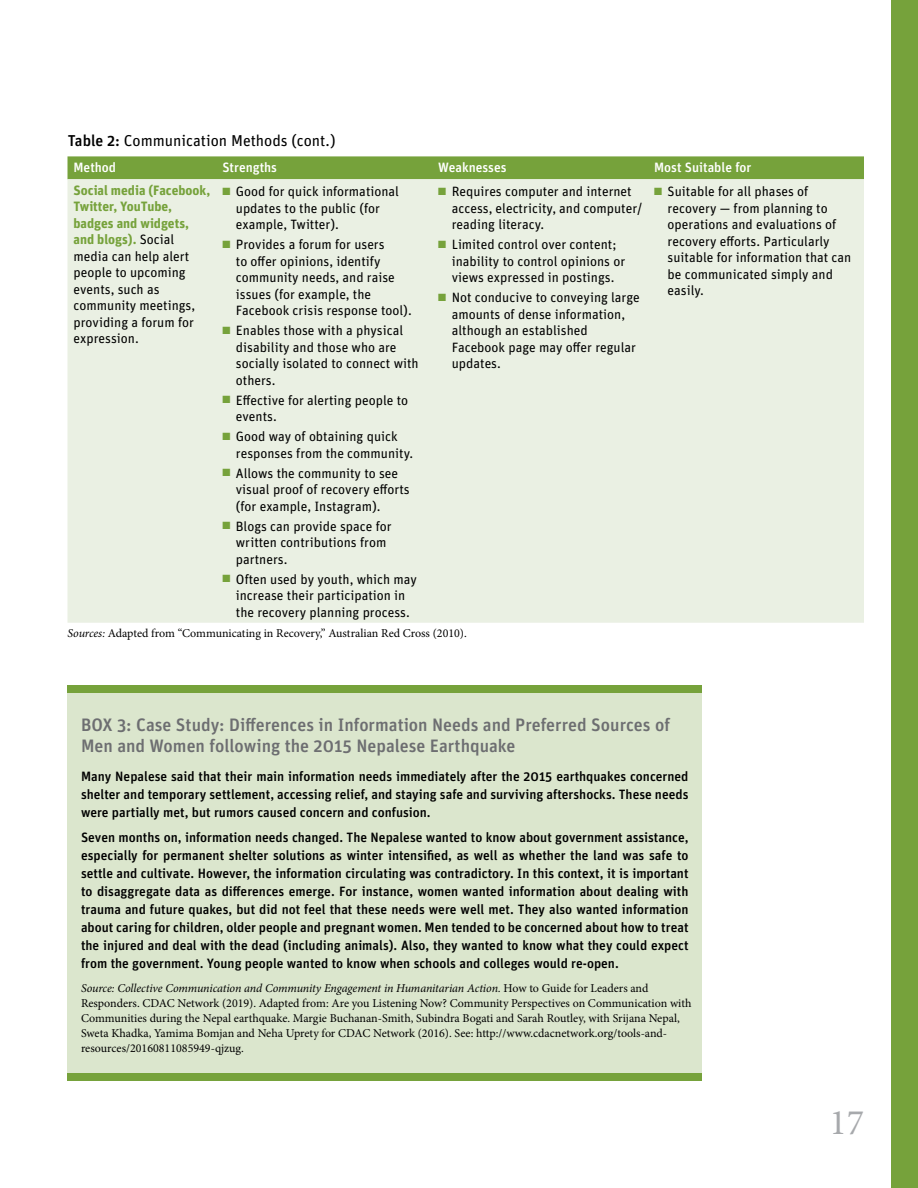
<style>
.page{position:relative;width:918px;height:1188px;background:#fff}
.page>*{position:absolute;margin:0;border:0;box-sizing:border-box;transform-origin:0 0}
.t1{font:36px "Minion Pro";color:#a7a9ac}
.t2{font:500 18px/21px "Unit";color:#6d6e71}
.t3{font:15.75px "Unit";color:#000}
.t4{font:13.5px/16.5px "Unit";color:#000}
.t5{font:500 13.5px/18px "Unit";color:#000;text-align:justify}
.t6{font:500 13.5px "Unit";color:#fff}
.t7{font:12px/15px "Minion Pro";color:#000}
.s1{font-weight:500}
.s2{font-weight:700;color:#76a23b}
.s3{color:#76a23b}
.s4{font-style:italic}
</style>
<div class="page">
<div style="left:891px;top:0;width:27px;height:1188px;background:#76a23b"></div>
<div style="left:68px;top:156px;width:796px;height:23px;background:#76a23b"></div>
<div style="left:68px;top:179px;width:796px;height:444px;background:#eaf0e3"></div>
<div style="left:68px;top:693px;width:634px;height:388px;background:#dbe6cd"></div>
<div style="left:68px;top:685px;width:634px;height:8px;background:#76a23b"></div>
<div style="left:68px;top:1073px;width:634px;height:8px;background:#76a23b"></div>
<p class="t3" style="left:68px;top:131px;width:269px"><span class="s1">Table 2:</span> Communication Methods (cont.)</p>
<p class="t6" style="left:74px;top:159px;width:44px">Method</p>
<p class="t6" style="left:222px;top:159px;width:56px">Strengths</p>
<p class="t6" style="left:438px;top:159px;width:70px">Weaknesses</p>
<p class="t6" style="left:654px;top:159px;width:99px">Most Suitable for</p>
<p class="t4" style="left:74px;top:181px;width:138px"><span class="s2">Social media (Facebook,<br>Twitter, YouTube, badges and widgets, and blogs).</span> Social media can help alert people to upcoming events, such as community meetings, providing a forum for expression.</p>
<p class="t4" style="left:236px;top:183px;width:165px;text-indent:-13px"><span class="s3">■</span> Good for quick informational updates to the public (for example, Twitter).</p>
<p class="t4" style="left:668px;top:183px;width:185px;text-indent:-13px"><span class="s3">■</span> Suitable for all phases of recovery — from planning to operations and evaluations of recovery efforts. Particularly suitable for information that can be communicated simply and easily.</p>
<p class="t4" style="left:452px;top:183px;width:192px;text-indent:-13px"><span class="s3">■</span> Requires computer and internet access, electricity, and computer/ reading literacy.</p>
<p class="t4" style="left:452px;top:236px;width:175px;text-indent:-13px"><span class="s3">■</span> Limited control over content; inability to control opinions or views expressed in postings.</p>
<p class="t4" style="left:452px;top:289px;width:190px;text-indent:-13px"><span class="s3">■</span> Not conducive to conveying large amounts of dense information, although an established<br>Facebook page may offer regular updates.</p>
<p class="t4" style="left:236px;top:236px;width:177px;text-indent:-13px"><span class="s3">■</span> Provides a forum for users<br>to offer opinions, identify community needs, and raise issues (for example, the<br>Facebook crisis response tool).</p>
<p class="t4" style="left:236px;top:322px;width:184px;text-indent:-13px"><span class="s3">■</span> Enables those with a physical disability and those who are socially isolated to connect with others.</p>
<p class="t4" style="left:236px;top:391px;width:174px;text-indent:-13px"><span class="s3">■</span> Effective for alerting people to events.</p>
<p class="t4" style="left:236px;top:428px;width:179px;text-indent:-13px"><span class="s3">■</span> Good way of obtaining quick responses from the community.</p>
<p class="t4" style="left:236px;top:465px;width:175px;text-indent:-13px"><span class="s3">■</span> Allows the community to see visual proof of recovery efforts (for example, Instagram).</p>
<p class="t4" style="left:236px;top:518px;width:157px;text-indent:-13px"><span class="s3">■</span> Blogs can provide space for written contributions from partners.</p>
<p class="t4" style="left:222px;top:571px;width:196px;text-align:center"><span class="s3">■</span> Often used by youth, which may increase their participation in<br>the recovery planning process.</p>
<p class="t7" style="left:68px;top:626px;width:401px"><span class="s4">Sources:</span> Adapted from “Communicating in Recovery,” Australian Red Cross (2010).</p>
<h2 class="t2" style="left:81px;top:714px;width:591px">BOX 3: Case Study: Differences in Information Needs and Preferred Sources of<br>Men and Women following the 2015 Nepalese Earthquake</h2>
<p class="t5" style="left:81px;top:767px;width:609px">Many Nepalese said that their main information needs immediately after the 2015 earthquakes concerned shelter and temporary settlement, accessing relief, and staying safe and surviving aftershocks. These needs were partially met, but rumors caused concern and confusion.</p>
<p class="t5" style="left:81px;top:828px;width:609px">Seven months on, information needs changed. The Nepalese wanted to know about government assistance, especially for permanent shelter solutions as winter intensified, as well as whether the land was safe to settle and cultivate. However, the information circulating was contradictory. In this context, it is important to disaggregate data as differences emerge. For instance, women wanted information about dealing with trauma and future quakes, but did not feel that these needs were well met. They also wanted information about caring for children, older people and pregnant women. Men tended to be concerned about how to treat the injured and deal with the dead (including animals). Also, they wanted to know what they could expect from the government. Young people wanted to know when schools and colleges would re-open.</p>
<p class="t7" style="left:81px;top:981px;width:612px"><span class="s4">Source: Collective Communication and Community Engagement in Humanitarian Action.</span> How to Guide for Leaders and Responders. CDAC Network (2019). Adapted from: Are you Listening Now? Community Perspectives on Communication with Communities during the Nepal earthquake. Margie Buchanan-Smith, Subindra Bogati and Sarah Routley, with Srijana Nepal, Sweta Khadka, Yamima Bomjan and Neha Uprety for CDAC Network (2016). See: http://www.cdacnetwork.org/tools-and&shy;resources/20160811085949-qjzug.</p>
<h1 class="t1" style="left:829px;top:1098px;width:36px">17</h1>
</div>
